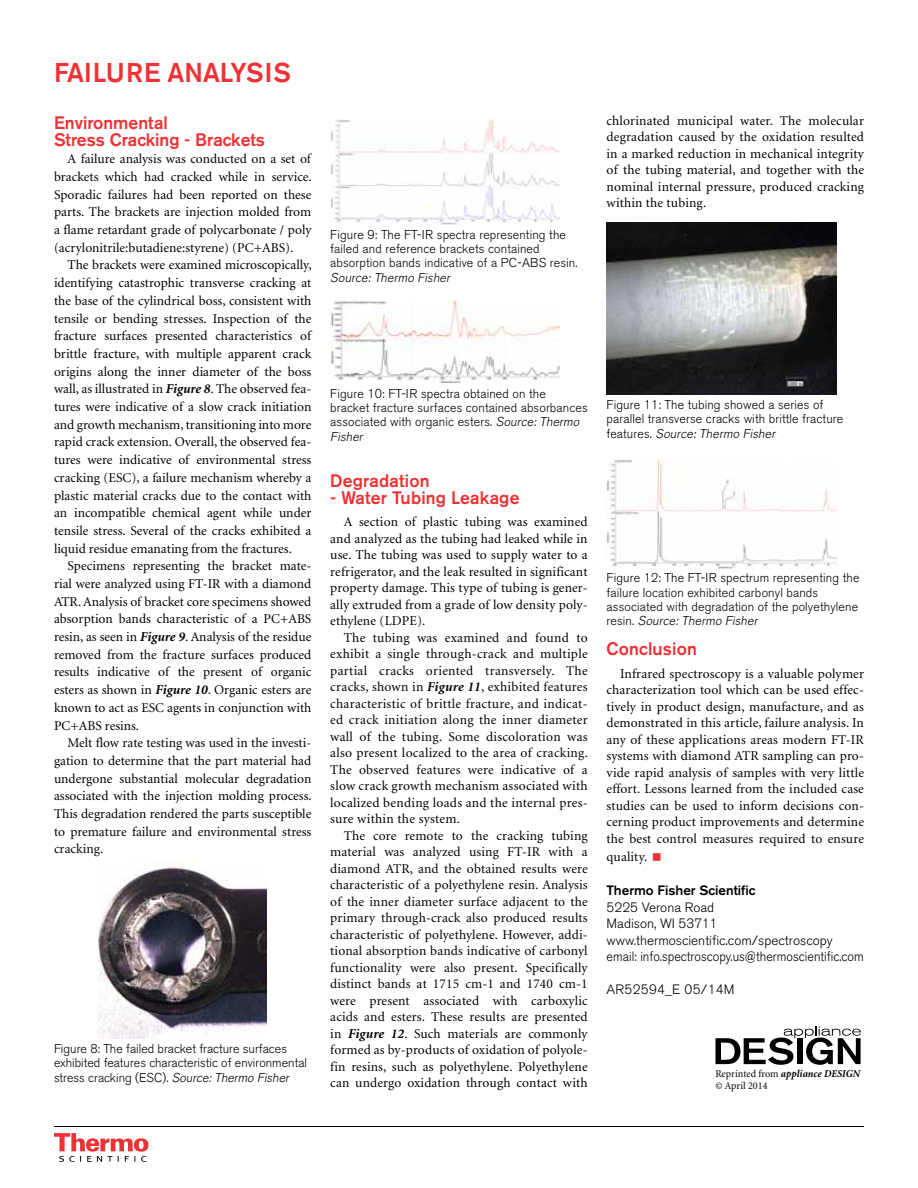
<style>
.page{position:relative;width:918px;height:1188px;background:#fff}
.page>*{position:absolute;margin:0;border:0;box-sizing:border-box;transform-origin:0 0}
.t1{font:500 27px "Akzidenz Grotesk BE";color:#ee3134}
.t2{font:500 18px/16.5px "Akzidenz Grotesk BE";color:#ee3134}
.t3{font:13.5px/16.5px "Minion";letter-spacing:.005em;color:#000;text-align:justify}
.t4{font:300 13.5px/16.5px "Akzidenz Grotesk BE";color:#000}
.t5{font:500 13.5px "Akzidenz Grotesk BE";color:#000}
.t6{font:300 13.5px "Akzidenz Grotesk BE";letter-spacing:.02em;color:#000}
.t7{font:300 12.75px/14.2px "Akzidenz Grotesk BE";letter-spacing:.01em;color:#000}
.t8{font:italic 300 12.75px "Akzidenz Grotesk BE";color:#000}
.t9{font:10.5px/12.6px "Minion";color:#000}
.s1{font-weight:700;font-style:italic}
.s2{font-style:italic}
</style>
<div class="page">
<svg style="left:54px;top:1133px;width:94px;height:29px"></svg>
<hr style="left:54px;top:1126px;width:810px;height:1px;background:#000">
<img style="left:99px;top:867px;width:168px;height:172px">
<img style="left:330px;top:120px;width:230px;height:105px">
<img style="left:330px;top:301px;width:230px;height:83px">
<img style="left:607px;top:223px;width:229px;height:172px">
<img style="left:607px;top:460px;width:229px;height:108px">
<svg style="left:716px;top:1026px;width:145px;height:39px"></svg>
<h1 class="t1" style="left:54px;top:56px;width:238px">FAILURE ANALYSIS</h1>
<h2 class="t2" style="left:54px;top:114px;width:213px">Environmental<br>Stress Cracking - Brackets</h2>
<p class="t3" style="left:54px;top:151px;width:259px;line-height:17.7px;text-indent:14px">A failure analysis was conducted on a set of brackets which had cracked while in service.<br>Sporadic failures had been reported on these parts. The brackets are injection molded from a flame retardant grade of polycarbonate / poly (acrylonitrile:butadiene:styrene) (PC+ABS).</p>
<p class="t3" style="left:54px;top:257px;width:259px;line-height:17.7px;text-indent:14px">The brackets were examined microscopically, identifying catastrophic transverse cracking at the base of the cylindrical boss, consistent with tensile or bending stresses. Inspection of the fracture surfaces presented characteristics of brittle fracture, with multiple apparent crack origins along the inner diameter of the boss wall, as illustrated in <span class="s1">Figure 8</span>. The observed fea&shy;tures were indicative of a slow crack initiation and growth mechanism, transitioning into more rapid crack extension. Overall, the observed fea&shy;tures were indicative of environmental stress cracking (ESC), a failure mechanism whereby a plastic material cracks due to the contact with an incompatible chemical agent while under tensile stress. Several of the cracks exhibited a liquid residue emanating from the fractures.</p>
<p class="t3" style="left:54px;top:558px;width:259px;line-height:17.7px;text-indent:14px">Specimens representing the bracket mate&shy;rial were analyzed using FT-IR with a diamond ATR. Analysis of bracket core specimens showed absorption bands characteristic of a PC+ABS resin, as seen in <span class="s1">Figure 9</span>. Analysis of the residue removed from the fracture surfaces produced results indicative of the present of organic esters as shown in <span class="s1">Figure 10</span>. Organic esters are known to act as ESC agents in conjunction with PC+ABS resins.</p>
<p class="t3" style="left:54px;top:735px;width:259px;line-height:17.7px;text-indent:14px">Melt flow rate testing was used in the investi&shy;gation to determine that the part material had undergone substantial molecular degradation associated with the injection molding process.<br>This degradation rendered the parts susceptible to premature failure and environmental stress cracking.</p>
<p class="t7" style="left:54px;top:1042px;width:255px">Figure 8: The failed bracket fracture surfaces exhibited features characteristic of environmental stress cracking (ESC). <span class="s2">Source:Thermo Fisher</span></p>
<p class="t7" style="left:330px;top:228px;width:249px">Figure 9: The FT-IR spectra representing the failed and reference brackets contained absorption bands indicative of a PC-ABS resin.</p>
<p class="t8" style="left:330px;top:270px;width:124px">Source: Thermo Fisher</p>
<p class="t7" style="left:330px;top:387px;width:259px">Figure 10: FT-IR spectra obtained on the bracket fracture surfaces contained absorbances associated with organic esters. <span class="s2">Source: Thermo Fisher</span></p>
<h2 class="t2" style="left:330px;top:472px;width:101px">Degradation</h2>
<h2 class="t2" style="left:330px;top:489px;width:191px">- Water Tubing Leakage</h2>
<p class="t3" style="left:330px;top:514px;width:259px;text-indent:14px">A section of plastic tubing was examined and analyzed as the tubing had leaked while in use. The tubing was used to supply water to a refrigerator, and the leak resulted in significant property damage. This type of tubing is gener&shy;ally extruded from a grade of low density poly&shy;ethylene (LDPE).</p>
<p class="t3" style="left:330px;top:630px;width:259px;text-indent:14px">The tubing was examined and found to exhibit a single through-crack and multiple partial cracks oriented transversely. The cracks, shown in <span class="s1">Figure 11</span>, exhibited features characteristic of brittle fracture, and indicat&shy;ed crack initiation along the inner diameter wall of the tubing. Some discoloration was also present localized to the area of cracking.<br>The observed features were indicative of a slow crack growth mechanism associated with localized bending loads and the internal pres&shy;sure within the system.</p>
<p class="t3" style="left:330px;top:828px;width:259px;text-indent:14px">The core remote to the cracking tubing material was analyzed using FT-IR with a diamond ATR, and the obtained results were characteristic of a polyethylene resin. Analysis of the inner diameter surface adjacent to the primary through-crack also produced results characteristic of polyethylene. However, addi&shy;tional absorption bands indicative of carbonyl functionality were also present. Specifically distinct bands at 1715 cm-1 and 1740 cm-1 were present associated with carboxylic acids and esters. These results are presented in <span class="s1">Figure 12</span>. Such materials are commonly formed as by-products of oxidation of polyole&shy;fin resins, such as polyethylene. Polyethylene can undergo oxidation through contact with</p>
<p class="t3" style="left:607px;top:113px;width:259px">chlorinated municipal water. The molecular degradation caused by the oxidation resulted in a marked reduction in mechanical integrity of the tubing material, and together with the nominal internal pressure, produced cracking within the tubing.</p>
<p class="t7" style="left:607px;top:398px;width:238px">Figure 11: The tubing showed a series of parallel transverse cracks with brittle fracture fe at u re s . <span class="s2">Source: Thermo Fisher</span></p>
<p class="t7" style="left:607px;top:571px;width:254px">Figure 12: The FT-IR spectrum representing the failure location exhibited carbonyl bands associated with degradation of the polyethylene re s i n . <span class="s2">Source: Thermo Fisher</span></p>
<h2 class="t2" style="left:607px;top:640px;width:92px">Conclusion</h2>
<p class="t3" style="left:607px;top:666px;width:259px;text-indent:14px">Infrared spectroscopy is a valuable polymer characterization tool which can be used effec&shy;tively in product design, manufacture, and as demonstrated in this article, failure analysis. In any of these applications areas modern FT-IR systems with diamond ATR sampling can pro&shy;vide rapid analysis of samples with very little effort. Lessons learned from the included case studies can be used to inform decisions con&shy;cerning product improvements and determine the best control measures required to ensure</p>
<p class="t3" style="left:607px;top:849px;width:42px">quality.</p>
<p class="t5" style="left:607px;top:882px;width:151px">Thermo Fisher Scientific</p>
<p class="t4" style="left:607px;top:899px;width:259px">5225 Verona Road<br>Madison, WI 53711 www.thermoscientific.com/spectroscopy email: info.spectroscopy.us@thermoscientific.com</p>
<p class="t6" style="left:607px;top:982px;width:130px">AR52594_E 05/14M</p>
<p class="t9" style="left:716px;top:1067px;width:146px">Reprinted from <span class="s1">appliance DESIGN </span>© April 2014</p>
</div>
